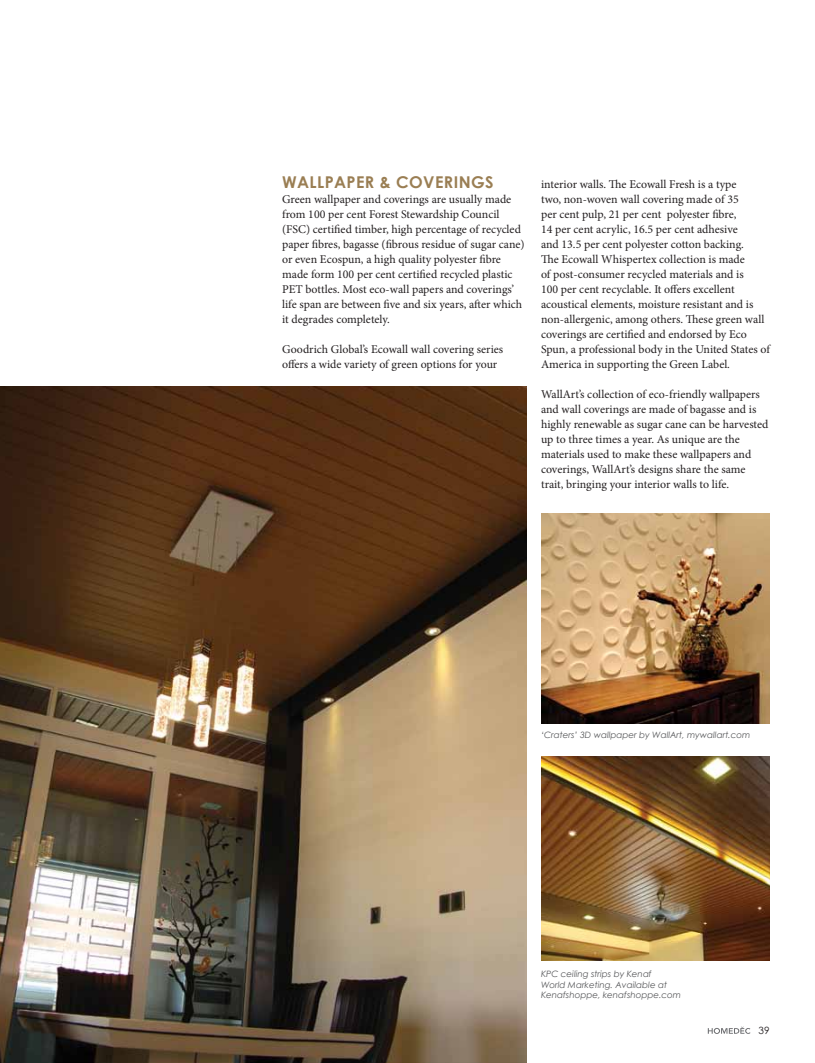
<style>
.page{position:relative;width:815px;height:1063px;background:#fff}
.page>*{position:absolute;margin:0;border:0;box-sizing:border-box;transform-origin:0 0}
.t1{font:700 16.25px "Century Gothic";letter-spacing:.025em;color:#9a7e53}
.t2{font:11.88px/15px "Minion Pro";color:#231f20}
.t3{font:10px "Century Gothic";color:#231f20}
.t4{font:italic 8.75px/10.5px "Century Gothic";color:#58595b}
</style>
<div class="page">
<img style="left:541px;top:514px;width:229px;height:209px">
<img style="left:0;top:386px;width:526px;height:677px">
<img style="left:541px;top:756px;width:229px;height:204px">
<svg style="left:708px;top:1026px;width:43px;height:8px"></svg>
<h1 class="t1" style="left:282px;top:170px;width:213px">WALLPAPER &amp; COVERINGS</h1>
<p class="t2" style="left:282px;top:192px;width:244px">Green wallpaper and coverings are usually made from 100 per cent Forest Stewardship Council (FSC) certified timber, high percentage of recycled paper fibres, bagasse (fibrous residue of sugar cane) or even Ecospun, a high quality polyester fibre made form 100 per cent certified recycled plastic PET bottles. Most eco-wall papers and coverings’ life span are between five and six years, after which it degrades completely.</p>
<p class="t2" style="left:282px;top:342px;width:223px">Goodrich Global’s Ecowall wall covering series offers a wide variety of green options for your</p>
<p class="t2" style="left:541px;top:177px;width:230px">interior walls. The Ecowall Fresh is a type<br>two, non-woven wall covering made of 35<br>per cent pulp, 21 per cent polyester fibre,<br>14 per cent acrylic, 16.5 per cent adhesive<br>and 13.5 per cent polyester cotton backing.<br>The Ecowall Whispertex collection is made<br>of post-consumer recycled materials and is<br>100 per cent recyclable. It offers excellent acoustical elements, moisture resistant and is non-allergenic, among others. These green wall coverings are certified and endorsed by Eco Spun, a professional body in the United States of America in supporting the Green Label.</p>
<p class="t2" style="left:541px;top:387px;width:229px">WallArt’s collection of eco-friendly wallpapers and wall coverings are made of bagasse and is highly renewable as sugar cane can be harvested up to three times a year. As unique are the materials used to make these wallpapers and coverings, WallArt’s designs share the same trait, bringing your interior walls to life.</p>
<p class="t4" style="left:541px;top:729px;width:211px">‘Craters’ 3D wallpaper by WallArt, mywallart.com</p>
<p class="t4" style="left:541px;top:969px;width:142px">KPC ceiling strips by Kenaf<br>World Marketing. Available at<br>Kenafshoppe, kenafshoppe.com</p>
<p class="t3" style="left:759px;top:1023px;width:13px">39</p>
</div>
